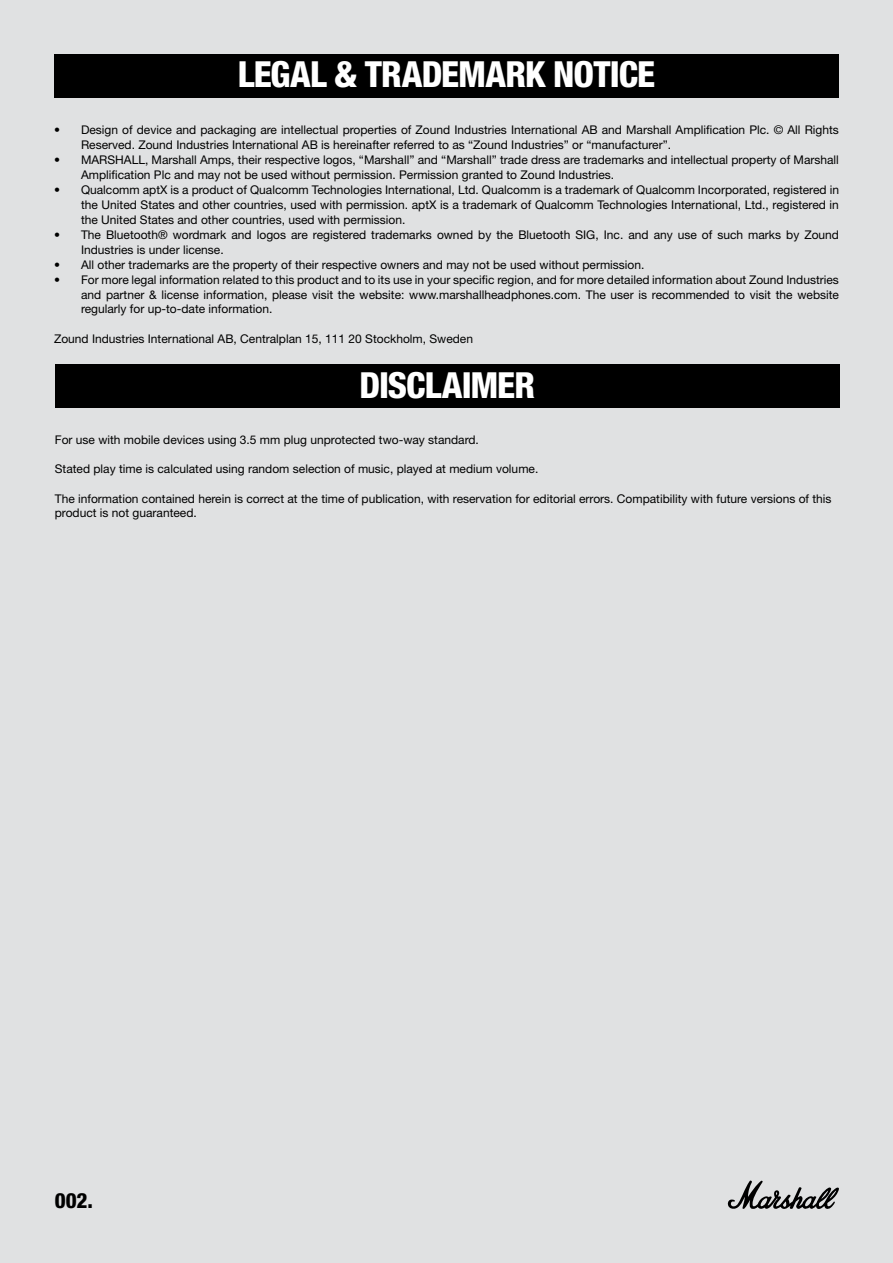
<style>
.page{position:relative;width:893px;height:1263px;background:#e0e1e2}
.page>*{position:absolute;margin:0;border:0;box-sizing:border-box;transform-origin:0 0}
.t1{font:800 condensed 36px "Helvetica Neue LT Pro";letter-spacing:-.025em;color:#fff}
.t2{font:800 condensed 21px "Helvetica Neue LT Std";color:#000}
.t3{font:12px/15px "Helvetica Neue LT Std";color:#000}
</style>
<div class="page">
<svg style="left:727px;top:1180px;width:112px;height:29px"></svg>
<div style="left:54px;top:54px;width:785px;height:44px;background:#000"></div>
<div style="left:55px;top:365px;width:785px;height:43px;background:#000"></div>
<h1 class="t1" style="left:238px;top:52px;width:419px">LEGAL &amp; TRADEMARK NOTICE</h1>
<p class="t3" style="left:81px;top:122px;width:759px;text-indent:-27px">• Design of device and packaging are intellectual properties of Zound Industries International AB and Marshall Amplification Plc. © All Rights<br>Reserved. Zound Industries International AB is hereinafter referred to as “Zound Industries” or “manufacturer”.</p>
<p class="t3" style="left:81px;top:152px;width:759px;text-indent:-27px">• MARSHALL, Marshall Amps, their respective logos, “Marshall” and “Marshall” trade dress are trademarks and intellectual property of Marshall<br>Amplification Plc and may not be used without permission. Permission granted to Zound Industries.</p>
<p class="t3" style="left:81px;top:182px;width:759px;text-align:justify;text-indent:-27px">• Qualcomm aptX is a product of Qualcomm Technologies International, Ltd. Qualcomm is a trademark of Qualcomm Incorporated, registered in the United States and other countries, used with permission. aptX is a trademark of Qualcomm Technologies International, Ltd., registered in the United States and other countries, used with permission.</p>
<p class="t3" style="left:81px;top:227px;width:760px;text-indent:-27px">• The Bluetooth® wordmark and logos are registered trademarks owned by the Bluetooth SIG, Inc. and any use of such marks by Zound<br>Industries is under license.</p>
<p class="t3" style="left:54px;top:257px;width:592px">• All other trademarks are the property of their respective owners and may not be used without permission.</p>
<p class="t3" style="left:81px;top:272px;width:759px;text-align:justify;text-indent:-27px">• For more legal information related to this product and to its use in your specific region, and for more detailed information about Zound Industries and partner &amp; license information, please visit the website: www.marshallheadphones.com. The user is recommended to visit the website regularly for up-to-date information.</p>
<p class="t3" style="left:54px;top:331px;width:420px">Zound Industries International AB, Centralplan 15, 111 20 Stockholm, Sweden</p>
<h1 class="t1" style="left:360px;top:363px;width:177px">DISCLAIMER</h1>
<p class="t3" style="left:55px;top:432px;width:426px">For use with mobile devices using 3.5 mm plug unprotected two-way standard.</p>
<p class="t3" style="left:55px;top:461px;width:485px">Stated play time is calculated using random selection of music, played at medium volume.</p>
<p class="t3" style="left:55px;top:491px;width:778px;line-height:14.4px">The information contained herein is correct at the time of publication, with reservation for editorial errors. Compatibility with future versions of this product is not guaranteed.</p>
<h2 class="t2" style="left:55px;top:1187px;width:40px">002.</h2>
</div>
